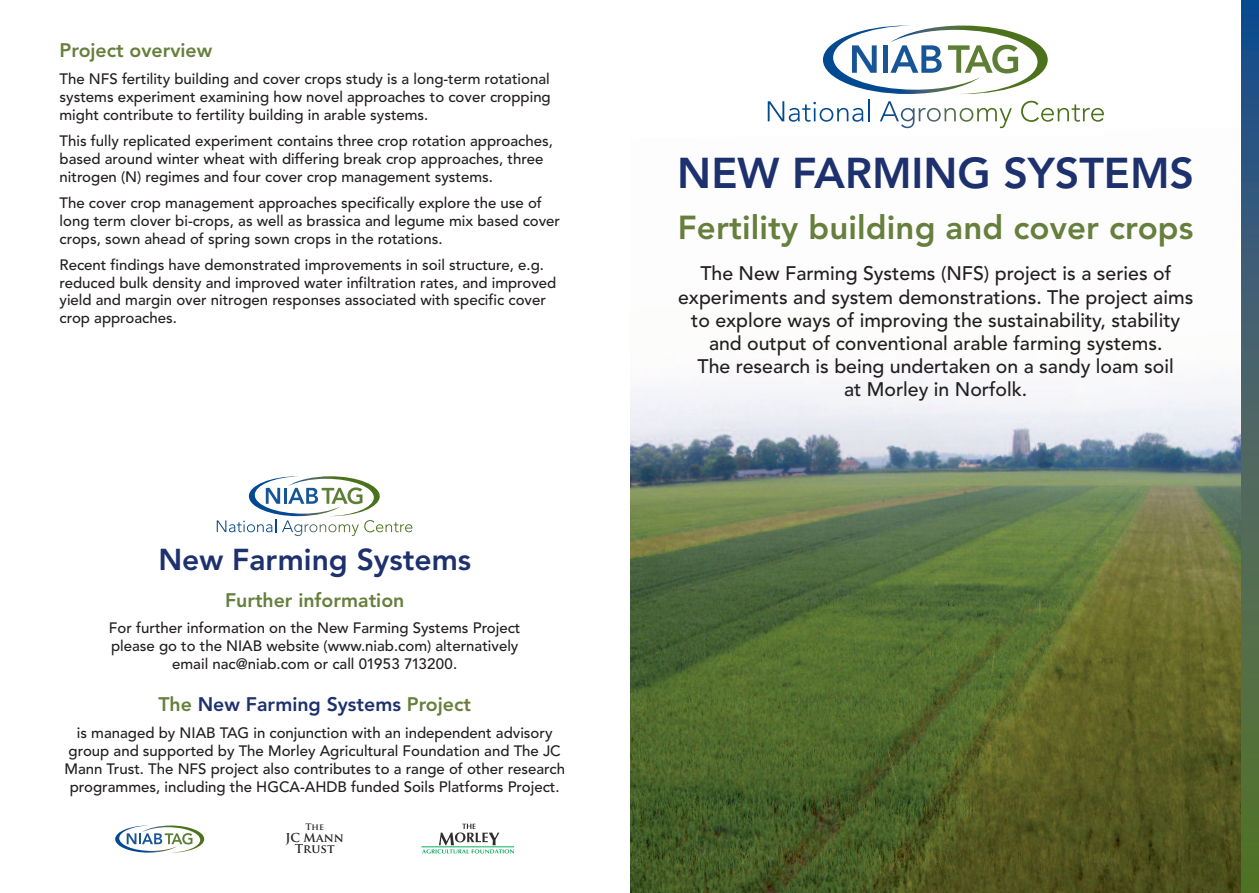
<style>
.page{position:relative;width:1259px;height:893px;background:#fff}
.page>*{position:absolute;margin:0;border:0;box-sizing:border-box;transform-origin:0 0}
.t1{font:800 42.75px "Avenir";color:#1e316f}
.t2{font:800 33px "Avenir";letter-spacing:.005em;color:#667f3c}
.t3{font:800 30px "Avenir";color:#1e316f}
.t4{font:500 19.5px/23.2px "Avenir";color:#231f20;text-align:center}
.t5{font:800 19.5px "Avenir";color:#667f3c}
.t6{font:800 19.5px "Avenir";color:#1e316f}
.t7{font:500 15px/17.9px "Avenir";color:#231f20}
.t8{font:700 12px/12px "Trajan Pro";color:#231f20;text-align:center}
.t9{font:700 8.7px "Trajan Pro";color:#231f20}
.s1{color:#667f3c}
</style>
<div class="page">
<img style="left:630px;top:129px;width:612px;height:764px">
<svg style="left:1242px;top:0;width:17px;height:893px;background:#42635e"></svg>
<div style="left:767px;top:26px;width:337px;height:110px;background:#fff"></div>
<img style="left:767px;top:101px;width:17px;height:20px">
<img style="left:788px;top:108px;width:12px;height:14px">
<img style="left:802px;top:104px;width:8px;height:18px">
<img style="left:813px;top:102px;width:3px;height:19px">
<img style="left:819px;top:108px;width:14px;height:14px">
<svg style="left:837px;top:108px;width:11px;height:13px"></svg>
<img style="left:852px;top:108px;width:11px;height:14px">
<svg style="left:868px;top:100px;width:1px;height:21px"></svg>
<img style="left:880px;top:101px;width:19px;height:20px">
<img style="left:901px;top:108px;width:13px;height:20px">
<svg style="left:918px;top:108px;width:7px;height:13px"></svg>
<img style="left:927px;top:108px;width:13px;height:14px">
<svg style="left:944px;top:108px;width:11px;height:13px"></svg>
<img style="left:959px;top:108px;width:14px;height:14px">
<img style="left:977px;top:108px;width:20px;height:13px">
<img style="left:999px;top:108px;width:13px;height:20px">
<img style="left:1021px;top:101px;width:18px;height:21px">
<img style="left:1041px;top:108px;width:13px;height:14px">
<svg style="left:1057px;top:108px;width:12px;height:13px"></svg>
<img style="left:1071px;top:104px;width:9px;height:18px">
<svg style="left:1082px;top:108px;width:7px;height:13px"></svg>
<img style="left:1091px;top:108px;width:13px;height:14px">
<img style="left:823px;top:26px;width:67px;height:68px">
<img style="left:890px;top:26px;width:157px;height:68px">
<img style="left:115px;top:825px;width:27px;height:28px">
<img style="left:142px;top:825px;width:62px;height:28px">
<svg style="left:422px;top:824px;width:92px;height:29px"></svg>
<hr style="left:421px;top:846px;width:93px;height:1px;background:#0eae5d">
<svg style="left:217px;top:520px;width:59px;height:12px"></svg>
<svg style="left:282px;top:520px;width:130px;height:16px"></svg>
<img style="left:249px;top:476px;width:39px;height:40px">
<img style="left:288px;top:476px;width:92px;height:40px">
<h3 class="t5" style="left:60px;top:43px;width:154px">Project overview</h3>
<p class="t7" style="left:60px;top:71px;width:493px;text-align:justify">The NFS fertility building and cover crops study is a long-term rotational systems experiment examining how novel approaches to cover cropping might contribute to fertility building in arable systems.</p>
<p class="t7" style="left:60px;top:133px;width:495px">This fully replicated experiment contains three crop rotation approaches, based around winter wheat with differing break crop approaches, three nitrogen (N) regimes and four cover crop management systems.</p>
<p class="t7" style="left:60px;top:195px;width:502px">The cover crop management approaches specifically explore the use of long term clover bi-crops, as well as brassica and legume mix based cover crops, sown ahead of spring sown crops in the rotations.</p>
<p class="t7" style="left:60px;top:257px;width:498px">Recent findings have demonstrated improvements in soil structure, e.g. reduced bulk density and improved water infiltration rates, and improved yield and margin over nitrogen responses associated with specific cover crop approaches.</p>
<h3 class="t3" style="left:158px;top:547px;width:314px">New Farming Systems</h3>
<h3 class="t5" style="left:225px;top:592px;width:181px">Further information</h3>
<p class="t7" style="left:109px;top:620px;width:413px;text-align:center">For further information on the New Farming Systems Project please go to the NIAB website (www.niab.com) alternatively email nac@niab.com or call 01953 713200.</p>
<h3 class="t6" style="left:158px;top:697px;width:314px"><span class="s1">The</span> New Farming Systems <span class="s1">Project</span></h3>
<p class="t7" style="left:64px;top:725px;width:502px;text-align:center">is managed by NIAB TAG in conjunction with an independent advisory group and supported by The Morley Agricultural Foundation and The JC Mann Trust. The NFS project also contributes to a range of other research programmes, including the HGCA-AHDB funded Soils Platforms Project.</p>
<p class="t9" style="left:305px;top:821px;width:20px">The</p>
<p class="t8" style="left:285px;top:831px;width:60px">JC Mann<br>Trust</p>
<h1 class="t1" style="left:677px;top:155px;width:518px">NEW FARMING SYSTEMS</h1>
<h2 class="t2" style="left:678px;top:214px;width:517px">Fertility building and cover crops</h2>
<p class="t4" style="left:678px;top:264px;width:517px">The New Farming Systems (NFS) project is a series of experiments and system demonstrations. The project aims to explore ways of improving the sustainability, stability and output of conventional arable farming systems.<br>The research is being undertaken on a sandy loam soil<br>at Morley in Norfolk.</p>
</div>
